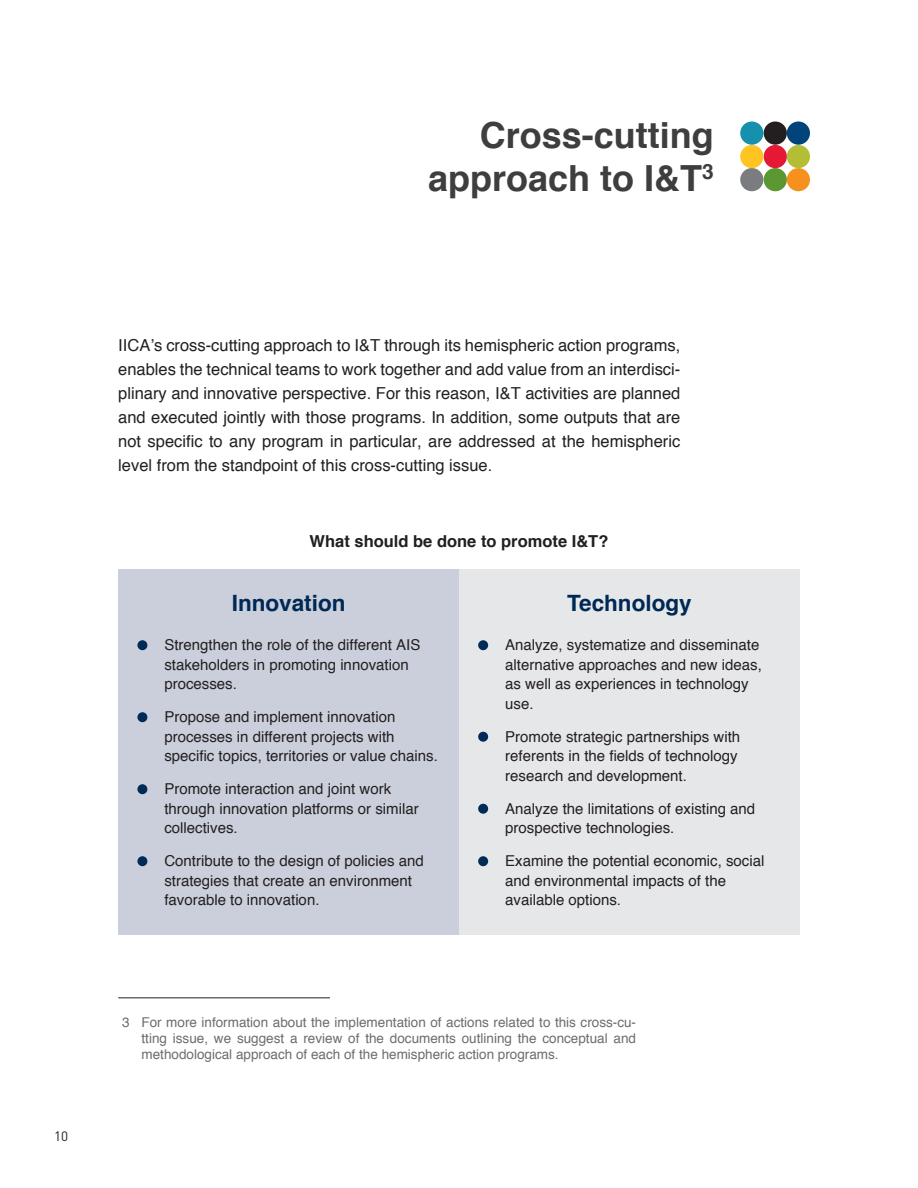
<style>
.page{position:relative;width:918px;height:1188px;background:#fff}
.page>*{position:absolute;margin:0;border:0;box-sizing:border-box;transform-origin:0 0}
.t1{font:700 36px "Helvetica";color:#3e3e3f}
.Heading_1{font:700 22.5px "Helvetica";color:#002855}
.t2{font:16.5px/24px "Helvetica";color:#231f20;text-align:justify}
.Heading_1-2{font:700 16.5px "Helvetica";color:#231f20}
.List_Paragraph{font:15px/19.5px "Helvetica";color:#231f20}
.t3{font:13.5px/16.2px "Helvetica";color:#6c6d70;text-align:justify}
.t4{font:13.5px "DINOT";color:#231f20}
</style>
<div class="page">
<div style="left:740px;top:168px;width:23px;height:23px;background:#7a7c7f;border-radius:50%"></div>
<div style="left:764px;top:168px;width:23px;height:23px;background:#5c9731;border-radius:50%"></div>
<div style="left:787px;top:168px;width:23px;height:23px;background:#f6911e;border-radius:50%"></div>
<div style="left:764px;top:145px;width:23px;height:23px;background:#e51836;border-radius:50%"></div>
<div style="left:787px;top:145px;width:23px;height:23px;background:#b4be34;border-radius:50%"></div>
<div style="left:740px;top:145px;width:23px;height:23px;background:#fec422;border-radius:50%"></div>
<div style="left:740px;top:122px;width:23px;height:23px;background:#1591ad;border-radius:50%"></div>
<div style="left:764px;top:122px;width:23px;height:23px;background:#231f20;border-radius:50%"></div>
<div style="left:787px;top:122px;width:23px;height:23px;background:#00447b;border-radius:50%"></div>
<hr style="left:118px;top:997px;width:212px;height:1px;background:#231f20">
<div style="left:118px;top:569px;width:341px;height:365px;background:#cacfdb"></div>
<div style="left:459px;top:569px;width:341px;height:365px;background:#e6e7e9"></div>
<div style="left:137px;top:640px;width:10px;height:10px;background:#002b57;border-radius:50%"></div>
<div style="left:137px;top:712px;width:10px;height:10px;background:#002b57;border-radius:50%"></div>
<div style="left:137px;top:784px;width:10px;height:10px;background:#002b57;border-radius:50%"></div>
<div style="left:137px;top:856px;width:10px;height:10px;background:#002b57;border-radius:50%"></div>
<div style="left:478px;top:640px;width:10px;height:10px;background:#002b57;border-radius:50%"></div>
<div style="left:478px;top:732px;width:10px;height:10px;background:#002b57;border-radius:50%"></div>
<div style="left:478px;top:804px;width:10px;height:10px;background:#002b57;border-radius:50%"></div>
<div style="left:478px;top:856px;width:10px;height:10px;background:#002b57;border-radius:50%"></div>
<p class="t1" style="left:480px;top:107px;width:236px">Cross-cutting</p>
<p class="t1" style="left:428px;top:149px;width:287px">approach to I&amp;T<sup>3</sup></p>
<p class="t4" style="left:54px;top:1127px;width:16px">10</p>
<p class="t2" style="left:118px;top:334px;width:564px">IICA’s cross-cutting approach to I&amp;T through its hemispheric action programs, enables the technical teams to work together and add value from an interdisci&shy;plinary and innovative perspective. For this reason, I&amp;T activities are planned and executed jointly with those programs. In addition, some outputs that are not specific to any program in particular, are addressed at the hemispheric level from the standpoint of this cross-cutting issue.</p>
<p class="Heading_1-2" style="left:310px;top:528px;width:300px">What should be done to promote I&amp;T?</p>
<p class="Heading_1" style="left:232px;top:585px;width:115px">Innovation</p>
<p class="List_Paragraph" style="left:164px;top:636px;width:257px">Strengthen the role of the different AIS stakeholders in promoting innovation processes.</p>
<p class="List_Paragraph" style="left:164px;top:708px;width:275px">Propose and implement innovation processes in different projects with specific topics, territories or value chains.</p>
<p class="List_Paragraph" style="left:164px;top:780px;width:256px">Promote interaction and joint work through innovation platforms or similar collectives.</p>
<p class="List_Paragraph" style="left:164px;top:852px;width:261px">Contribute to the design of policies and strategies that create an environment favorable to innovation.</p>
<p class="Heading_1" style="left:567px;top:585px;width:126px">Technology</p>
<p class="List_Paragraph" style="left:505px;top:636px;width:258px">Analyze, systematize and disseminate alternative approaches and new ideas, as well as experiences in technology use.</p>
<p class="List_Paragraph" style="left:505px;top:727px;width:237px">Promote strategic partnerships with referents in the fields of technology research and development.</p>
<p class="List_Paragraph" style="left:505px;top:799px;width:252px">Analyze the limitations of existing and prospective technologies.</p>
<p class="List_Paragraph" style="left:505px;top:852px;width:261px">Examine the potential economic, social and environmental impacts of the available options.</p>
<p class="t3" style="left:142px;top:1015px;width:496px;text-indent:-19px">3 For more information about the implementation of actions related to this cross-cu&shy;tting issue, we suggest a review of the documents outlining the conceptual and methodological approach of each of the hemispheric action programs.</p>
</div>
